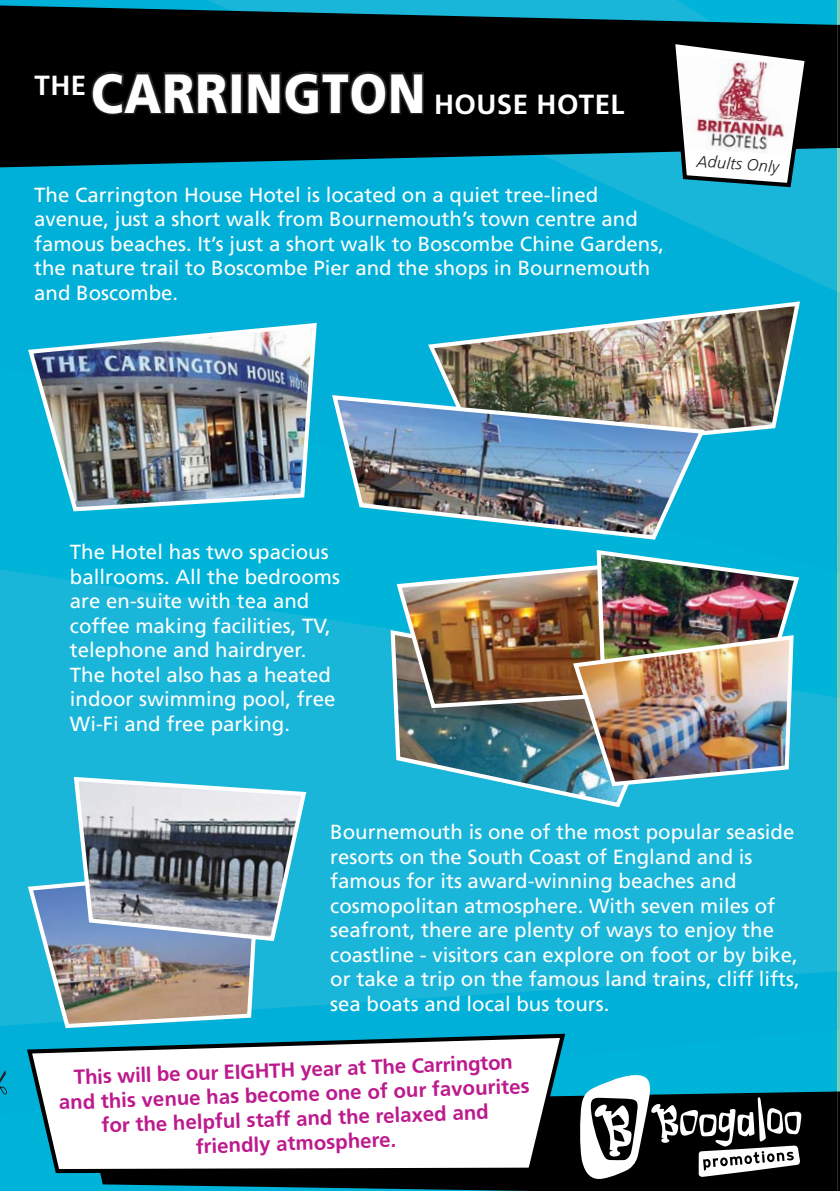
<style>
.page{position:relative;width:840px;height:1191px;background:#fff}
.page>*{position:absolute;margin:0;border:0;box-sizing:border-box;transform-origin:0 0}
.t1{font:700 27.6px "Frutiger LT Std";letter-spacing:.015em;color:#fff}
.t2{font:20.4px/24.4px "Frutiger LT Std";color:#fff}
.t3{font:700 20.4px/24.4px "Frutiger LT Std";color:#bd1a8d;text-align:center}
.t4{font:italic 300 16.4px "Frutiger LT Std";color:#231f20}
.s1{font-weight:900;font-size:55.2px;color:#231f20}
</style>
<div class="page">
<div style="left:0;top:0;width:839px;height:1191px;background:#1ab6d9"></div>
<svg style="left:7px;top:0;width:387px;height:629px"></svg>
<svg style="left:7px;top:988px;width:572px;height:133px"></svg>
<div style="left:238px;top:0;width:156px;height:583px;background:#00b0d8"></div>
<hr style="left:837px;top:0;width:2px;height:1191px;background:#8ccfb7">
<div style="left:7px;top:5px;width:387px;height:162px;background:#010000"></div>
<svg style="left:0;top:0;width:7px;height:1191px"></svg>
<svg style="left:85px;top:1091px;width:494px;height:100px;background:#00232a"></svg>
<svg style="left:579px;top:971px;width:260px;height:220px;background:#258498"></svg>
<svg style="left:25px;top:1031px;width:542px;height:144px;background:#c7dadf"></svg>
<img style="left:329px;top:392px;width:65px;height:150px">
<img style="left:394px;top:0;width:445px;height:808px">
<img style="left:26px;top:321px;width:293px;height:192px">
<img style="left:25px;top:776px;width:283px;height:254px">
<h1 class="t1" style="left:34px;top:93px;width:591px">THE <span class="s1">CARRINGTON</span> HOUSE HOTEL</h1>
<p class="t2" style="left:34px;top:183px;width:631px">The Carrington House Hotel is located on a quiet tree-lined avenue, just a short walk from Bournemouth’s town centre and famous beaches. It’s just a short walk to Boscombe Chine Gardens, the nature trail to Boscombe Pier and the shops in Bournemouth and Boscombe.</p>
<p class="t4" style="left:697px;top:151px;width:84px;rotate:4deg">Adults Only</p>
<p class="t2" style="left:70px;top:541px;width:271px">The Hotel has two spacious ballrooms. All the bedrooms are en-suite with tea and coffee making facilities, TV, telephone and hairdryer.<br>The hotel also has a heated indoor swimming pool, free<br>Wi-Fi and free parking.</p>
<p class="t2" style="left:330px;top:821px;width:470px">Bournemouth is one of the most popular seaside resorts on the South Coast of England and is famous for its award-winning beaches and cosmopolitan atmosphere. With seven miles of seafront, there are plenty of ways to enjoy the coastline - visitors can explore on foot or by bike, or take a trip on the famous land trains, cliff lifts, sea boats and local bus tours.</p>
<p class="t3" style="left:58px;top:1067px;width:472px;rotate:-2deg">This will be our EIGHTH year at The Carrington and this venue has become one of our favourites for the helpful staff and the relaxed and<br>friendly atmosphere.</p>
</div>
